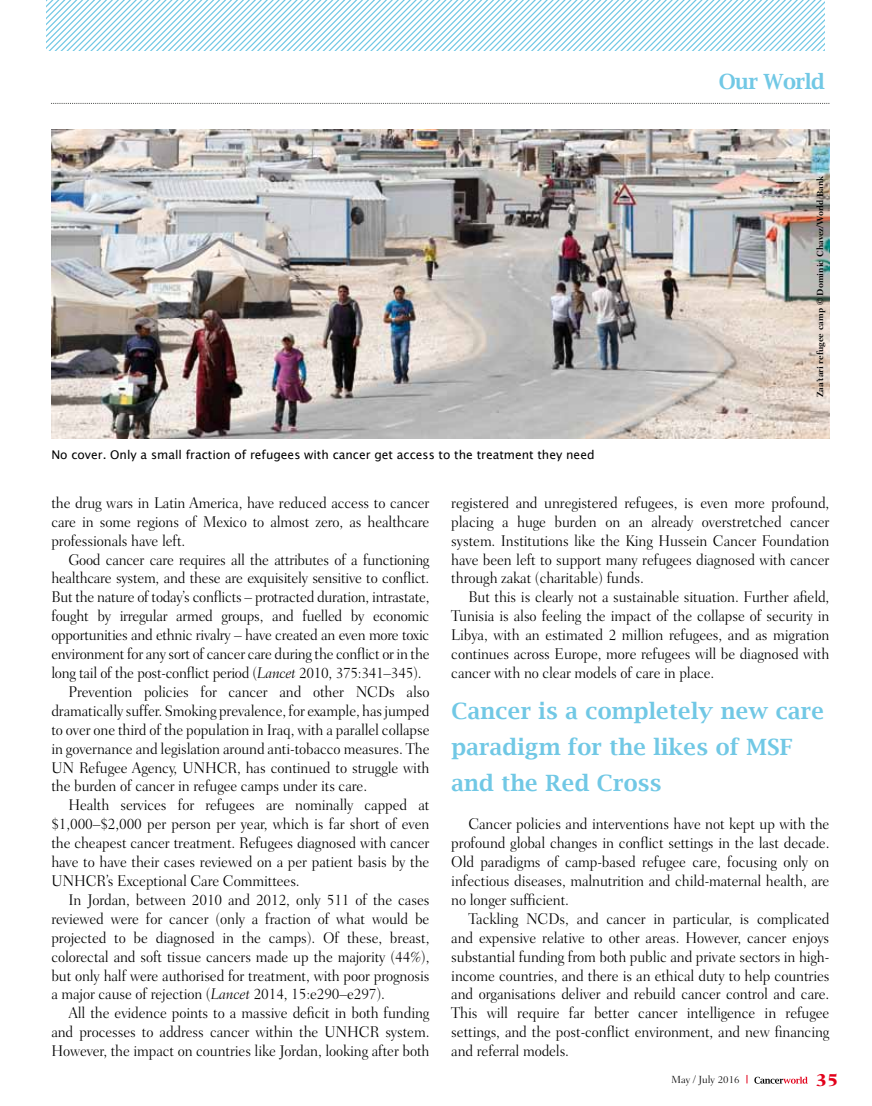
<style>
.page{position:relative;width:872px;height:1106px;background:#fff}
.page>*{position:absolute;margin:0;border:0;box-sizing:border-box;transform-origin:0 0}
.t1{font:600 22.5px/36px "Lucida Bright";letter-spacing:.01em;color:#71c8e5}
.t2{font:600 21px "Lucida Bright";letter-spacing:-.025em;color:#71c8e5}
.t3{font:800 18px "Fairfield LH";color:#e2001a}
.t4{font:300 15.75px/18.9px "Fairfield LH";letter-spacing:-.01em;color:#000;text-align:justify;scale:.94 1}
.t5{font:12px "Lucida Grande";color:#000}
.t6{font:300 10.5px "Fairfield LH";color:#000}
.t7{font:700 9px "Fairfield LH";color:#000}
.s1{font-style:italic}
</style>
<div class="page">
<svg style="left:51px;top:103px;width:778px;height:1px"></svg>
<svg style="left:46px;top:0;width:778px;height:50px"></svg>
<img style="left:51px;top:130px;width:778px;height:308px">
<svg style="left:754px;top:1076px;width:53px;height:7px"></svg>
<h2 class="t2" style="left:718px;top:70px;width:108px">Our World</h2>
<p class="t5" style="left:51px;top:448px;width:544px">No cover. Only a small fraction of refugees with cancer get access to the treatment they need</p>
<p class="t7" style="left:815px;top:397px;width:223px;rotate:-90deg">Zaa’tari refugee camp © Dominic Chavez/World Bank</p>
<p class="t4" style="left:51px;top:493px;width:404px">the drug wars in Latin America, have reduced access to cancer care in some regions of Mexico to almost zero, as healthcare professionals have left.</p>
<p class="t4" style="left:68px;top:550px;width:386px">Good cancer care requires all the attributes of a functioning</p>
<p class="t4" style="left:51px;top:569px;width:404px">healthcare system, and these are exquisitely sensitive to conflict.</p>
<p class="t4" style="left:51px;top:588px;width:404px">But the nature of today’s conflicts – protracted duration, intrastate,</p>
<p class="t4" style="left:51px;top:606px;width:404px">fought by irregular armed groups, and fuelled by economic</p>
<p class="t4" style="left:51px;top:625px;width:404px">opportunities and ethnic rivalry – have created an even more toxic</p>
<p class="t4" style="left:51px;top:644px;width:404px">environment for any sort of cancer care during the conflict or in the</p>
<p class="t4" style="left:51px;top:663px;width:395px">long tail of the post-conflict period (<span class="s1">Lancet</span> 2010, 375:341–345).</p>
<p class="t4" style="left:68px;top:682px;width:386px">Prevention policies for cancer and other NCDs also</p>
<p class="t4" style="left:51px;top:701px;width:404px">dramatically suffer. Smoking prevalence, for example, has jumped</p>
<p class="t4" style="left:51px;top:720px;width:404px">to over one third of the population in Iraq, with a parallel collapse</p>
<p class="t4" style="left:51px;top:739px;width:404px">in governance and legislation around anti-tobacco measures. The</p>
<p class="t4" style="left:51px;top:758px;width:404px">UN Refugee Agency, UNHCR, has continued to struggle with</p>
<p class="t4" style="left:51px;top:777px;width:337px">the burden of cancer in refugee camps under its care.</p>
<p class="t4" style="left:68px;top:795px;width:386px">Health services for refugees are nominally capped at</p>
<p class="t4" style="left:51px;top:814px;width:404px">$1,000–$2,000 per person per year, which is far short of even</p>
<p class="t4" style="left:51px;top:833px;width:404px">the cheapest cancer treatment. Refugees diagnosed with cancer</p>
<p class="t4" style="left:51px;top:852px;width:404px">have to have their cases reviewed on a per patient basis by the</p>
<p class="t4" style="left:51px;top:871px;width:266px">UNHCR’s Exceptional Care Committees.</p>
<p class="t4" style="left:68px;top:890px;width:386px">In Jordan, between 2010 and 2012, only 511 of the cases</p>
<p class="t4" style="left:51px;top:909px;width:404px">reviewed were for cancer (only a fraction of what would be</p>
<p class="t4" style="left:51px;top:928px;width:404px">projected to be diagnosed in the camps). Of these, breast,</p>
<p class="t4" style="left:51px;top:947px;width:404px">colorectal and soft tissue cancers made up the majority (44%),</p>
<p class="t4" style="left:51px;top:966px;width:404px">but only half were authorised for treatment, with poor prognosis</p>
<p class="t4" style="left:51px;top:984px;width:356px">a major cause of rejection (<span class="s1">Lancet</span> 2014, 15:e290–e297).</p>
<p class="t4" style="left:68px;top:1003px;width:385px">All the evidence points to a massive deficit in both funding</p>
<p class="t4" style="left:51px;top:1022px;width:404px">and processes to address cancer within the UNHCR system.</p>
<p class="t4" style="left:51px;top:1041px;width:404px">However, the impact on countries like Jordan, looking after both</p>
<p class="t4" style="left:451px;top:493px;width:404px">registered and unregistered refugees, is even more profound, placing a huge burden on an already overstretched cancer system. Institutions like the King Hussein Cancer Foundation have been left to support many refugees diagnosed with cancer through zakat (charitable) funds.</p>
<p class="t4" style="left:451px;top:588px;width:404px;text-indent:17px">But this is clearly not a sustainable situation. Further afield, Tunisia is also feeling the impact of the collapse of security in Libya, with an estimated 2 million refugees, and as migration continues across Europe, more refugees will be diagnosed with cancer with no clear models of care in place.</p>
<h1 class="t1" style="left:451px;top:693px;width:374px">Cancer is a completely new care paradigm for the likes of MSF and the Red Cross</h1>
<p class="t4" style="left:451px;top:814px;width:404px;text-indent:17px">Cancer policies and interventions have not kept up with the profound global changes in conflict settings in the last decade.<br>Old paradigms of camp-based refugee care, focusing only on infectious diseases, malnutrition and child-maternal health, are no longer sufficient.</p>
<p class="t4" style="left:451px;top:909px;width:404px;text-indent:17px">Tackling NCDs, and cancer in particular, is complicated and expensive relative to other areas. However, cancer enjoys substantial funding from both public and private sectors in high&shy;income countries, and there is an ethical duty to help countries and organisations deliver and rebuild cancer control and care.<br>This will require far better cancer intelligence in refugee settings, and the post-conflict environment, and new financing and referral models.</p>
<p class="t6" style="left:671px;top:1073px;width:70px">May / July 2016</p>
<p class="t3" style="left:815px;top:1069px;width:24px">35</p>
</div>
